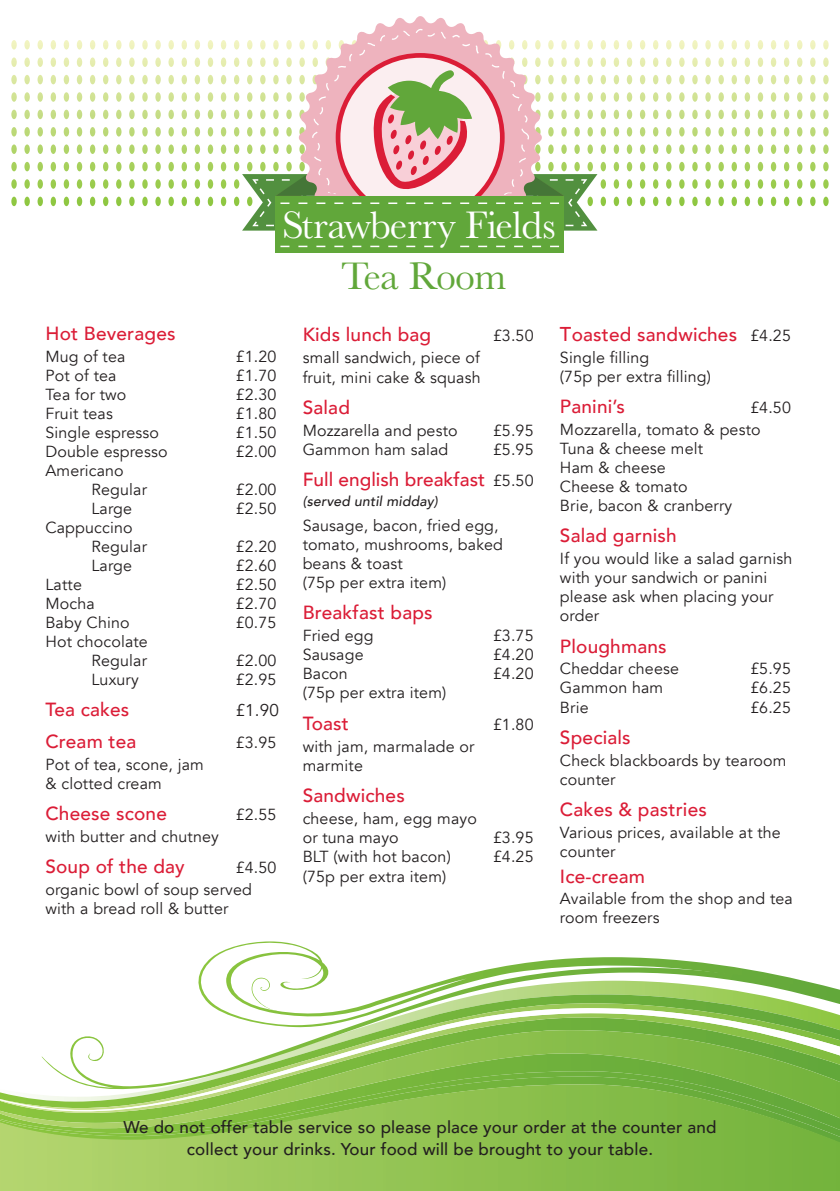
<style>
.page{position:relative;width:840px;height:1191px;background:#fff}
.page>*{position:absolute;margin:0;border:0;box-sizing:border-box;transform-origin:0 0}
.t1{font:39.8px "Baskerville";letter-spacing:-.005em;color:#fff}
.t2{font:39.8px "Baskerville";letter-spacing:-.02em;color:#61a73a}
.t3{font:500 19px "Avenir";letter-spacing:.01em;color:#db1d37}
.t4{font:500 17px/22px "Avenir";letter-spacing:.01em;color:#231f20;text-align:center}
.t5{font:17px "Avenir";color:#231f20}
.t6{font:16px/19px "Avenir";letter-spacing:.01em;color:#231f20}
.t7{font:italic 500 14px "Avenir";letter-spacing:.01em;color:#231f20}
.s1{font-weight:400;font-size:16px;color:#231f20}
.s2{font-size:20px}
</style>
<div class="page">
<svg style="left:203px;top:941px;width:523px;height:25px"></svg>
<img style="left:0;top:1090px;width:839px;height:101px">
<svg style="left:42px;top:966px;width:797px;height:124px"></svg>
<svg style="left:297px;top:16px;width:245px;height:237px"></svg>
<svg style="left:312px;top:29px;width:216px;height:167px;fill:#eeb3be"></svg>
<div style="left:391px;top:247px;width:64px;height:13px;background:#fff"></div>
<div style="left:275px;top:196px;width:288px;height:56px;background:#61a73a"></div>
<svg style="left:242px;top:174px;width:86px;height:57px"></svg>
<svg style="left:334px;top:40px;width:494px;height:191px"></svg>
<p class="t1" style="left:282px;top:200px;width:275px">Strawberry Fields</p>
<p class="t3" style="left:45px;top:317px;width:132px">Hot Beverages</p>
<p class="t6" style="left:45px;top:347px;width:81px">Mug of tea</p>
<p class="t6" style="left:235px;top:347px;width:42px">£1.20</p>
<p class="t6" style="left:45px;top:366px;width:73px">Pot of tea</p>
<p class="t6" style="left:235px;top:366px;width:42px">£1.70</p>
<p class="t6" style="left:45px;top:385px;width:82px">Tea for two</p>
<p class="t6" style="left:235px;top:385px;width:42px">£2.30</p>
<p class="t6" style="left:45px;top:404px;width:69px">Fruit teas</p>
<p class="t6" style="left:235px;top:404px;width:42px">£1.80</p>
<p class="t6" style="left:45px;top:423px;width:115px">Single espresso</p>
<p class="t6" style="left:235px;top:423px;width:42px">£1.50</p>
<p class="t6" style="left:45px;top:442px;width:123px">Double espresso</p>
<p class="t6" style="left:235px;top:442px;width:42px">£2.00</p>
<p class="t6" style="left:91px;top:461px;width:57px;text-indent:-46px">Americano<br>Regular</p>
<p class="t6" style="left:235px;top:480px;width:42px">£2.00</p>
<p class="t6" style="left:91px;top:499px;width:42px">Large</p>
<p class="t6" style="left:235px;top:499px;width:42px">£2.50</p>
<p class="t6" style="left:91px;top:518px;width:57px;text-indent:-46px">Cappuccino<br>Regular</p>
<p class="t6" style="left:235px;top:537px;width:42px">£2.20</p>
<p class="t6" style="left:91px;top:556px;width:42px">Large</p>
<p class="t6" style="left:235px;top:556px;width:42px">£2.60</p>
<p class="t6" style="left:45px;top:575px;width:38px">Latte</p>
<p class="t6" style="left:235px;top:575px;width:42px">£2.50</p>
<p class="t6" style="left:45px;top:594px;width:51px">Mocha</p>
<p class="t6" style="left:235px;top:594px;width:42px">£2.70</p>
<p class="t6" style="left:45px;top:613px;width:86px">Baby Chino</p>
<p class="t6" style="left:235px;top:613px;width:42px">£0.75</p>
<p class="t6" style="left:45px;top:632px;width:104px;text-align:right">Hot chocolate<br>Regular</p>
<p class="t6" style="left:235px;top:651px;width:42px">£2.00</p>
<p class="t6" style="left:91px;top:670px;width:49px">Luxury</p>
<p class="t6" style="left:235px;top:670px;width:42px">£2.95</p>
<p class="t3" style="left:45px;top:693px;width:85px">Tea cakes</p>
<p class="t5" style="left:235px;top:700px;width:45px">£1.90</p>
<p class="t3" style="left:45px;top:724px;width:92px">Cream tea</p>
<p class="t6" style="left:235px;top:733px;width:42px">£3.95</p>
<p class="t6" style="left:45px;top:755px;width:160px">Pot of tea, scone, jam &amp; clotted cream</p>
<p class="t3" style="left:45px;top:797px;width:123px">Cheese scone</p>
<p class="t6" style="left:235px;top:805px;width:42px">£2.55</p>
<p class="t6" style="left:45px;top:827px;width:175px">with butter and chutney</p>
<p class="t3" style="left:45px;top:850px;width:141px">Soup of the day</p>
<p class="t6" style="left:235px;top:858px;width:42px">£4.50</p>
<p class="t6" style="left:45px;top:880px;width:208px">organic bowl of soup served with a bread roll &amp; butter</p>
<p class="t2" style="left:341px;top:250px;width:167px">Tea Room</p>
<p class="t3" style="left:302px;top:318px;width:130px">Kids lunch bag</p>
<p class="t6" style="left:492px;top:326px;width:42px">£3.50</p>
<p class="t6" style="left:302px;top:348px;width:179px;line-height:20px">small sandwich, piece of fruit, mini cake &amp; squash</p>
<p class="t3" style="left:302px;top:391px;width:49px">Salad</p>
<p class="t6" style="left:302px;top:421px;width:156px">Mozzarella and pesto</p>
<p class="t6" style="left:492px;top:421px;width:42px">£5.95</p>
<p class="t6" style="left:302px;top:440px;width:147px">Gammon ham salad</p>
<p class="t6" style="left:492px;top:440px;width:42px">£5.95</p>
<p class="t3" style="left:302px;top:463px;width:232px">Full english breakfast <span class="s1">£5.50</span></p>
<p class="t7" style="left:302px;top:493px;width:137px">(served until midday)</p>
<p class="t6" style="left:302px;top:516px;width:202px">Sausage, bacon, fried egg, tomato, mushrooms, baked beans &amp; toast</p>
<p class="t6" style="left:302px;top:573px;width:145px">(75p per extra item)</p>
<p class="t3" style="left:302px;top:596px;width:131px">Breakfast baps</p>
<p class="t6" style="left:302px;top:626px;width:72px">Fried egg</p>
<p class="t6" style="left:492px;top:626px;width:42px">£3.75</p>
<p class="t6" style="left:302px;top:645px;width:62px">Sausage</p>
<p class="t6" style="left:492px;top:645px;width:42px">£4.20</p>
<p class="t6" style="left:302px;top:664px;width:47px">Bacon</p>
<p class="t6" style="left:492px;top:664px;width:42px">£4.20</p>
<p class="t6" style="left:302px;top:683px;width:145px">(75p per extra item)</p>
<p class="t3" style="left:302px;top:706px;width:48px">Toast</p>
<p class="t6" style="left:492px;top:715px;width:42px">£1.80</p>
<p class="t6" style="left:302px;top:737px;width:173px">with jam, marmalade or marmite</p>
<p class="t3" style="left:302px;top:779px;width:104px">Sandwiches</p>
<p class="t6" style="left:302px;top:809px;width:175px">cheese, ham, egg mayo or tuna mayo</p>
<p class="t6" style="left:492px;top:828px;width:42px">£3.95</p>
<p class="t6" style="left:302px;top:847px;width:149px">BLT (with hot bacon)</p>
<p class="t6" style="left:492px;top:847px;width:42px">£4.25</p>
<p class="t6" style="left:302px;top:867px;width:145px">(75p per extra item)</p>
<p class="t3" style="left:559px;top:318px;width:232px"><span class="s2">T</span>oasted sandwiches <span class="s1">£4.25</span></p>
<p class="t6" style="left:559px;top:348px;width:152px">Single filling<br>(75p per extra filling)</p>
<p class="t3" style="left:559px;top:390px;width:67px">Panini’s</p>
<p class="t6" style="left:749px;top:398px;width:42px">£4.50</p>
<p class="t6" style="left:559px;top:420px;width:202px">Mozzarella, tomato &amp; pesto<br>Tuna &amp; cheese melt</p>
<p class="t6" style="left:559px;top:458px;width:107px">Ham &amp; cheese</p>
<p class="t6" style="left:559px;top:477px;width:129px">Cheese &amp; tomato</p>
<p class="t6" style="left:559px;top:496px;width:174px">Brie, bacon &amp; cranberry</p>
<p class="t3" style="left:559px;top:519px;width:118px">Salad garnish</p>
<p class="t6" style="left:559px;top:549px;width:234px">If you would like a salad garnish with your sandwich or panini please ask when placing your order</p>
<p class="t3" style="left:559px;top:629px;width:108px">Ploughmans</p>
<p class="t6" style="left:559px;top:660px;width:120px">Cheddar cheese</p>
<p class="t6" style="left:749px;top:660px;width:42px">£5.95</p>
<p class="t6" style="left:559px;top:679px;width:105px">Gammon ham</p>
<p class="t6" style="left:749px;top:679px;width:42px">£6.25</p>
<p class="t6" style="left:559px;top:698px;width:30px">Brie</p>
<p class="t6" style="left:749px;top:698px;width:42px">£6.25</p>
<p class="t3" style="left:559px;top:721px;width:72px">Specials</p>
<p class="t6" style="left:559px;top:751px;width:228px">Check blackboards by tearoom counter</p>
<p class="t3" style="left:559px;top:793px;width:148px">Cakes &amp; pastries</p>
<p class="t6" style="left:559px;top:823px;width:222px">Various prices, available at the counter</p>
<p class="t3" style="left:559px;top:859px;width:86px">Ice-cream</p>
<p class="t6" style="left:559px;top:889px;width:234px">Available from the shop and tea room freezers</p>
<p class="t4" style="left:123px;top:1115px;width:594px">We do not offer table service so please place your order at the counter and collect your drinks. Your food will be brought to your table.</p>
</div>
